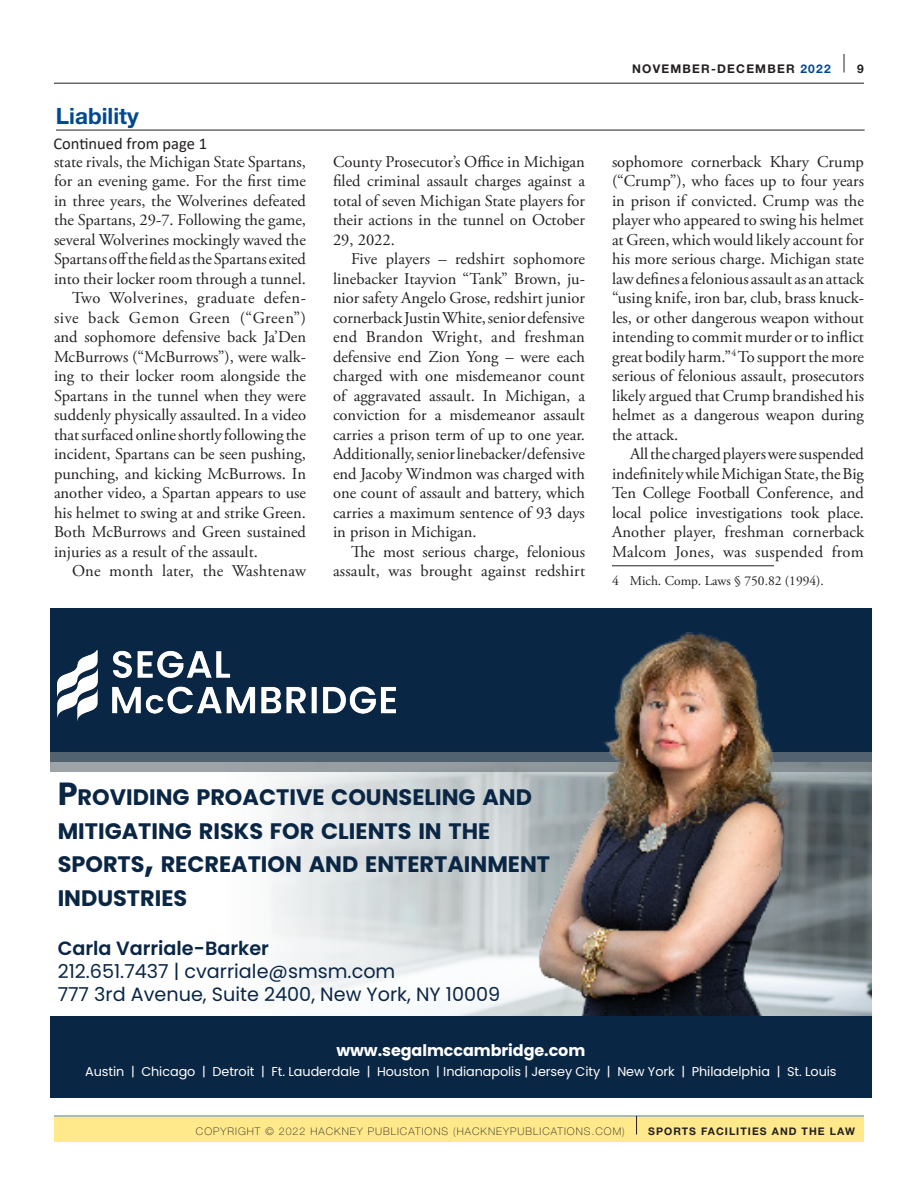
<style>
.page{position:relative;width:918px;height:1188px;background:#fff}
.page>*{position:absolute;margin:0;border:0;box-sizing:border-box;transform-origin:0 0}
.Head_1_jump{font:700 22.5px "Helvetica Neue LT Std";color:#014990}
.t1{font:700 22.35px/33.6px "Poppins";color:#0a2645}
.t2{font:19.2px/23.1px "Poppins";color:#0a2645}
.Body_text{font:16.5px/19.5px "Adobe Garamond Pro";color:#231f20;text-align:justify}
.t3{font:16.5px "Calibri";color:#231f20}
.t4{font:700 16.05px "Poppins";letter-spacing:-.005em;color:#fff}
.Footnote{font:13.5px "Adobe Garamond Pro";color:#231f20}
.t5{font:12.75px "Poppins";letter-spacing:-.005em;color:#fff}
.t6{font:700 12px "Helvetica Neue LT Std";letter-spacing:.1em;color:#231f20}
.t7{font:100 10.5px "Helvetica Neue LT Std";letter-spacing:.1em;color:#231f20}
.t8{font:700 10.5px "Helvetica Neue LT Std";letter-spacing:.1em;color:#231f20}
.s1{color:#014990}
.s2{font-size:31.95px}
.s3{font-weight:600}
</style>
<div class="page">
<hr style="left:54px;top:83px;width:810px;height:1px;background:#231f20">
<svg style="left:844px;top:54px;width:1px;height:18px"></svg>
<div style="left:50px;top:608px;width:822px;height:154px;background:#0a2645"></div>
<img style="left:58px;top:650px;width:337px;height:70px">
<svg style="left:50px;top:752px;width:440px;height:20px;background:#768089"></svg>
<img style="left:490px;top:632px;width:382px;height:384px">
<div style="left:50px;top:1016px;width:822px;height:82px;background:#0a2645"></div>
<div style="left:54px;top:1116px;width:810px;height:26px;background:#ffe98b"></div>
<svg style="left:636px;top:1116px;width:1px;height:18px"></svg>
<hr style="left:56px;top:130px;width:809px;height:1px;background:#231f20">
<hr style="left:612px;top:565px;width:162px;height:1px;background:#231f20">
<p class="Head_1_jump" style="left:56px;top:102px;width:84px">Liability</p>
<p class="Body_text" style="left:54px;top:152px;width:254px">state rivals, the Michigan State Spartans, for an evening game. For the first time in three years, the Wolverines defeated the Spartans, 29-7. Following the game, several Wolverines mockingly waved the Spartans off the field as the Spartans exited into their locker room through a tunnel.</p>
<p class="Body_text" style="left:54px;top:289px;width:254px;text-indent:18px">Two Wolverines, graduate defen&shy;sive back Gemon Green (“Green”) and sophomore defensive back Ja’Den McBurrows (“McBurrows”), were walk&shy;ing to their locker room alongside the Spartans in the tunnel when they were suddenly physically assaulted. In a video that surfaced online shortly following the incident, Spartans can be seen pushing, punching, and kicking McBurrows. In another video, a Spartan appears to use his helmet to swing at and strike Green.<br>Both McBurrows and Green sustained injuries as a result of the assault.</p>
<p class="Body_text" style="left:72px;top:562px;width:236px">One month later, the Washtenaw</p>
<p class="t3" style="left:53px;top:132px;width:155px">Continued from page 1</p>
<p class="Body_text" style="left:333px;top:152px;width:254px">County Prosecutor’s Office in Michigan filed criminal assault charges against a total of seven Michigan State players for their actions in the tunnel on October 29, 2022.</p>
<p class="Body_text" style="left:333px;top:250px;width:254px;text-indent:18px">Five players – redshirt sophomore linebacker Itayvion “Tank” Brown, ju&shy;nior safety Angelo Grose, redshirt junior cornerback Justin White, senior defensive end Brandon Wright, and freshman defensive end Zion Yong – were each charged with one misdemeanor count of aggravated assault. In Michigan, a conviction for a misdemeanor assault carries a prison term of up to one year.<br>Additionally, senior linebacker/defensive end Jacoby Windmon was charged with one count of assault and battery, which carries a maximum sentence of 93 days in prison in Michigan.</p>
<p class="Body_text" style="left:333px;top:542px;width:254px;text-align:right">The most serious charge, felonious assault, was brought against redshirt</p>
<p class="t6" style="left:632px;top:61px;width:200px">NOVEMBER-DECEMBER <span class="s1">2022</span></p>
<p class="t6" style="left:857px;top:61px;width:8px">9</p>
<p class="Body_text" style="left:612px;top:152px;width:254px">sophomore cornerback Khary Crump (“Crump”), who faces up to four years in prison if convicted. Crump was the player who appeared to swing his helmet at Green, which would likely account for his more serious charge. Michigan state law defines a felonious assault as an attack “using knife, iron bar, club, brass knuck&shy;les, or other dangerous weapon without intending to commit murder or to inflict great bodily harm.”<sup>4</sup> To support the more serious of felonious assault, prosecutors likely argued that Crump brandished his helmet as a dangerous weapon during the attack.</p>
<p class="Body_text" style="left:612px;top:445px;width:254px;text-indent:18px">All the charged players were suspended indefinitely while Michigan State, the Big Ten College Football Conference, and local police investigations took place.<br>Another player, freshman cornerback Malcom Jones, was suspended from</p>
<p class="Footnote" style="left:612px;top:573px;width:213px">4 Mich. Comp. Laws § 750.82 (1994).</p>
<p class="t1" style="left:58px;top:781px;width:494px"><span class="s2">P</span>ROVIDING PROACTIVE COUNSELING AND<br>MITIGATING RISKS FOR CLIENTS IN THE<br>SPORTS<span class="s2">,</span> RECREATION AND ENTERTAINMENT<br>INDUSTRIES</p>
<p class="t2" style="left:58px;top:937px;width:444px"><span class="s3">Carla Varriale-Barker<br></span>212.651.7437 | cvarriale@smsm.com<br>777 3rd Avenue, Suite 2400, New York, NY 10009</p>
<p class="t4" style="left:336px;top:1041px;width:250px">www.segalmccambridge.com</p>
<p class="t5" style="left:85px;top:1064px;width:753px">Austin | Chicago | Detroit | Ft. Lauderdale | Houston | Indianapolis | Jersey City | New York | Philadelphia | St. Louis</p>
<p class="t7" style="left:196px;top:1125px;width:430px">COPYRIGHT © 2022 HACKNEY PUBLICATIONS (HACKNEYPUBLICATIONS.COM)</p>
<p class="t8" style="left:648px;top:1124px;width:208px">SPORTS FACILITIES AND THE LAW</p>
</div>
